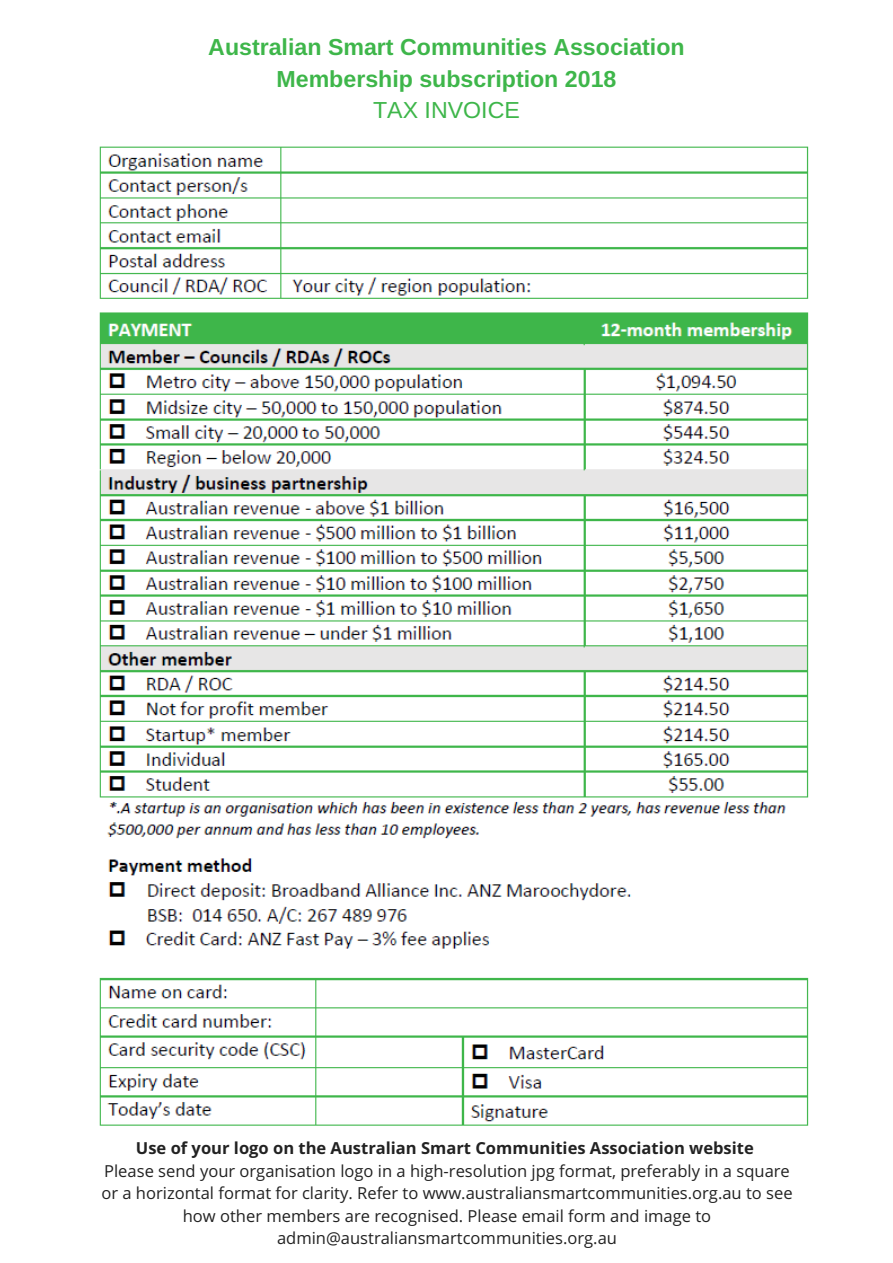
<style>
.page{position:relative;width:893px;height:1263px;background:#fff}
.page>*{position:absolute;margin:0;border:0;box-sizing:border-box;transform-origin:0 0}
.t1{font:700 23.25px/31.5px "Arimo";color:#3eb64a;text-align:center}
.t2{font:23.25px "Arimo";color:#3eb64a}
.t3{font:16.5px/22.5px "Open Sans";color:#222;text-align:center}
.t4{font:700 16.5px "Open Sans";color:#222}
</style>
<div class="page">
<img style="left:99px;top:146px;width:710px;height:980px">
<h1 class="t1" style="left:208px;top:31px;width:478px">Australian Smart Communities Association<br>Membership subscription 2018</h1>
<h1 class="t2" style="left:373px;top:97px;width:148px">TAX INVOICE</h1>
<p class="t4" style="left:136px;top:1136px;width:619px">Use of your logo on the Australian Smart Communities Association website</p>
<p class="t3" style="left:101px;top:1159px;width:693px">Please send your organisation logo in a high-resolution jpg format, preferably in a square or a horizontal format for clarity. Refer to www.australiansmartcommunities.org.au to see how other members are recognised. Please email form and image to admin@australiansmartcommunities.org.au</p>
</div>
